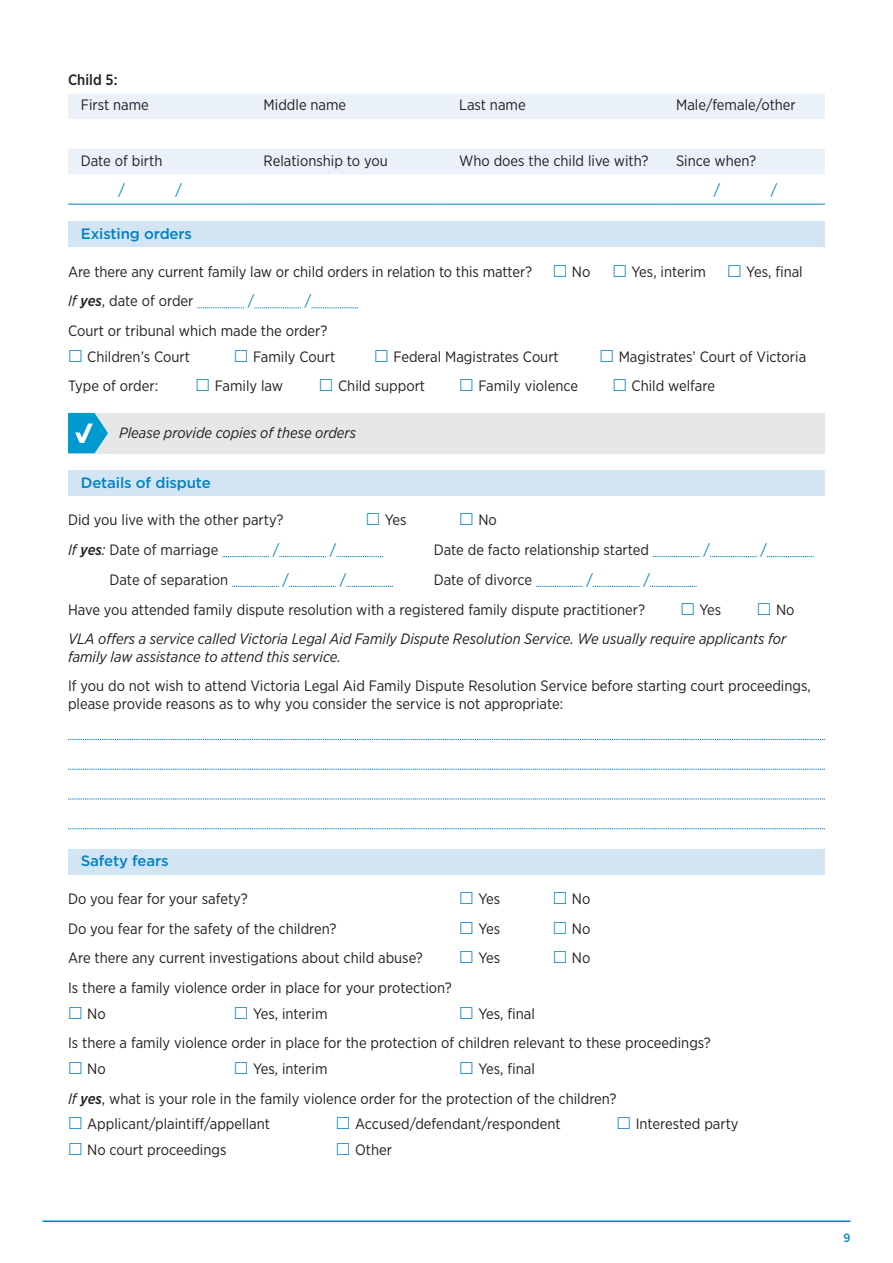
<style>
.page{position:relative;width:893px;height:1263px;background:#fff}
.page>*{position:absolute;margin:0;border:0;box-sizing:border-box;transform-origin:0 0}
.t1{font:15px/25.5px "Gotham Narrow";color:#231f20}
.t2{font:italic 15px/18px "Gotham Narrow";color:#231f20}
.t3{font:500 15px "Gotham";letter-spacing:-.01em;color:#0082c3}
.t4{font:15px "Gotham Narrow";color:#0082c3}
.t5{font:500 15px "Gotham Narrow";color:#231f20}
.t6{font:500 12px "Gotham Narrow";color:#0082c3}
.s1{font-style:italic}
.s2{font-weight:500;font-style:italic}
</style>
<div class="page">
<hr style="left:43px;top:1220px;width:807px;height:2px;background:#0082c3">
<svg style="left:68px;top:94px;width:757px;height:80px;fill:#eaf1f9"></svg>
<hr style="left:68px;top:204px;width:183px;height:1px;background:#0082c3">
<hr style="left:251px;top:204px;width:195px;height:1px;background:#0082c3">
<hr style="left:446px;top:204px;width:217px;height:1px;background:#0082c3">
<hr style="left:663px;top:204px;width:162px;height:1px;background:#0082c3">
<div style="left:68px;top:221px;width:757px;height:26px;background:#d3e5f3"></div>
<svg style="left:197px;top:308px;width:47px;height:1px"></svg>
<svg style="left:254px;top:308px;width:47px;height:1px"></svg>
<svg style="left:312px;top:308px;width:46px;height:1px"></svg>
<div style="left:68px;top:413px;width:757px;height:40px;background:#e6e7e9"></div>
<div style="left:68px;top:470px;width:757px;height:26px;background:#d3e5f3"></div>
<svg style="left:222px;top:556px;width:47px;height:1px"></svg>
<svg style="left:279px;top:556px;width:47px;height:1px"></svg>
<svg style="left:336px;top:556px;width:47px;height:1px"></svg>
<svg style="left:653px;top:556px;width:47px;height:1px"></svg>
<svg style="left:710px;top:556px;width:47px;height:1px"></svg>
<svg style="left:767px;top:556px;width:47px;height:1px"></svg>
<svg style="left:232px;top:586px;width:47px;height:1px"></svg>
<svg style="left:289px;top:586px;width:47px;height:1px"></svg>
<svg style="left:346px;top:586px;width:47px;height:1px"></svg>
<svg style="left:536px;top:586px;width:46px;height:1px"></svg>
<svg style="left:593px;top:586px;width:47px;height:1px"></svg>
<svg style="left:650px;top:586px;width:47px;height:1px"></svg>
<svg style="left:68px;top:739px;width:757px;height:1px"></svg>
<svg style="left:68px;top:769px;width:757px;height:1px"></svg>
<svg style="left:68px;top:799px;width:757px;height:1px"></svg>
<svg style="left:68px;top:828px;width:757px;height:1px"></svg>
<div style="left:68px;top:849px;width:757px;height:25px;background:#d3e5f3"></div>
<svg style="left:68px;top:413px;width:40px;height:40px"></svg>
<p class="t5" style="left:68px;top:70px;width:51px">Child 5:</p>
<p class="t1" style="left:81px;top:92px;width:70px">First name</p>
<p class="t1" style="left:264px;top:92px;width:84px">Middle name</p>
<p class="t1" style="left:459px;top:92px;width:68px">Last name</p>
<p class="t1" style="left:676px;top:92px;width:121px">Male/female/other</p>
<p class="t1" style="left:81px;top:147px;width:83px">Date of birth</p>
<p class="t1" style="left:264px;top:147px;width:126px">Relationship to you</p>
<p class="t1" style="left:459px;top:147px;width:191px">Who does the child live with?</p>
<p class="t1" style="left:676px;top:147px;width:81px">Since when?</p>
<p class="t4" style="left:119px;top:180px;width:8px">/</p>
<p class="t4" style="left:176px;top:180px;width:8px">/</p>
<p class="t4" style="left:714px;top:180px;width:8px">/</p>
<p class="t4" style="left:771px;top:180px;width:8px">/</p>
<p class="t3" style="left:81px;top:224px;width:113px">Existing orders</p>
<p class="t1" style="left:68px;top:258px;width:466px">Are there any current family law or child orders in relation to this matter?</p>
<p class="t1" style="left:572px;top:258px;width:20px">No</p>
<p class="t1" style="left:631px;top:258px;width:76px">Yes, interim</p>
<p class="t1" style="left:746px;top:258px;width:58px">Yes, final</p>
<p class="t1" style="left:68px;top:288px;width:127px"><span class="s1">If</span> <span class="s2">yes</span>, date of order</p>
<p class="t4" style="left:248px;top:292px;width:8px">/</p>
<p class="t4" style="left:305px;top:292px;width:8px">/</p>
<p class="t1" style="left:87px;top:318px;width:242px;text-indent:-19px">Court or tribunal which made the order?<br>Children’s Court</p>
<p class="t1" style="left:253px;top:343px;width:84px">Family Court</p>
<p class="t1" style="left:393px;top:343px;width:167px">Federal Magistrates Court</p>
<p class="t1" style="left:619px;top:343px;width:189px">Magistrates’ Court of Victoria</p>
<p class="t1" style="left:68px;top:373px;width:92px">Type of order:</p>
<p class="t1" style="left:215px;top:373px;width:70px">Family law</p>
<p class="t1" style="left:338px;top:373px;width:89px">Child support</p>
<p class="t1" style="left:478px;top:373px;width:101px">Family violence</p>
<p class="t1" style="left:631px;top:373px;width:85px">Child welfare</p>
<p class="t2" style="left:119px;top:423px;width:239px">Please provide copies of these orders</p>
<p class="t3" style="left:81px;top:473px;width:132px">Details of dispute</p>
<p class="t1" style="left:68px;top:507px;width:217px">Did you live with the other party?</p>
<p class="t1" style="left:385px;top:507px;width:23px">Yes</p>
<p class="t1" style="left:478px;top:507px;width:20px">No</p>
<p class="t1" style="left:68px;top:537px;width:152px"><span class="s1">If</span> <span class="s2">yes</span><span class="s1">:</span> Date of marriage</p>
<p class="t4" style="left:273px;top:540px;width:8px">/</p>
<p class="t4" style="left:330px;top:540px;width:8px">/</p>
<p class="t1" style="left:434px;top:537px;width:217px">Date de facto relationship started</p>
<p class="t4" style="left:703px;top:540px;width:8px">/</p>
<p class="t4" style="left:760px;top:540px;width:8px">/</p>
<p class="t1" style="left:109px;top:566px;width:120px">Date of separation</p>
<p class="t4" style="left:283px;top:570px;width:8px">/</p>
<p class="t4" style="left:340px;top:570px;width:8px">/</p>
<p class="t1" style="left:434px;top:566px;width:100px">Date of divorce</p>
<p class="t4" style="left:586px;top:570px;width:8px">/</p>
<p class="t4" style="left:643px;top:570px;width:8px">/</p>
<p class="t1" style="left:68px;top:596px;width:579px">Have you attended family dispute resolution with a registered family dispute practitioner?</p>
<p class="t1" style="left:699px;top:596px;width:23px">Yes</p>
<p class="t1" style="left:776px;top:596px;width:20px">No</p>
<p class="t2" style="left:68px;top:630px;width:720px">VLA offers a service called Victoria Legal Aid Family Dispute Resolution Service. We usually require applicants for family law assistance to attend this service.</p>
<p class="t1" style="left:68px;top:677px;width:744px;line-height:18px">If you do not wish to attend Victoria Legal Aid Family Dispute Resolution Service before starting court proceedings, please provide reasons as to why you consider the service is not appropriate:</p>
<p class="t3" style="left:81px;top:851px;width:89px">Safety fears</p>
<p class="t1" style="left:68px;top:885px;width:181px">Do you fear for your safety?</p>
<p class="t1" style="left:478px;top:885px;width:23px">Yes</p>
<p class="t1" style="left:572px;top:885px;width:20px">No</p>
<p class="t1" style="left:68px;top:915px;width:270px">Do you fear for the safety of the children?</p>
<p class="t1" style="left:478px;top:915px;width:23px">Yes</p>
<p class="t1" style="left:572px;top:915px;width:20px">No</p>
<p class="t1" style="left:68px;top:945px;width:356px">Are there any current investigations about child abuse?</p>
<p class="t1" style="left:478px;top:945px;width:23px">Yes</p>
<p class="t1" style="left:572px;top:945px;width:20px">No</p>
<p class="t1" style="left:87px;top:975px;width:366px;text-indent:-19px">Is there a family violence order in place for your protection?<br>No</p>
<p class="t1" style="left:68px;top:998px;width:644px;line-height:29.7px;text-indent:410px">Yes, final<br>Is there a family violence order in place for the protection of children relevant to these proceedings?</p>
<p class="t1" style="left:87px;top:1055px;width:20px">No</p>
<p class="t1" style="left:253px;top:1055px;width:76px">Yes, interim</p>
<p class="t1" style="left:253px;top:1000px;width:76px">Yes, interim</p>
<p class="t1" style="left:68px;top:1053px;width:550px;line-height:29.7px;text-indent:410px">Yes, final<br><span class="s1">If</span> <span class="s2">yes</span>, what is your role in the family violence order for the protection of the children?</p>
<p class="t1" style="left:87px;top:1111px;width:184px">Applicant/plaintiff/appellant</p>
<p class="t1" style="left:355px;top:1111px;width:207px">Accused/defendant/respondent</p>
<p class="t1" style="left:636px;top:1111px;width:104px">Interested party</p>
<p class="t1" style="left:87px;top:1136px;width:141px">No court proceedings</p>
<p class="t1" style="left:355px;top:1136px;width:38px">Other</p>
<p class="t6" style="left:844px;top:1230px;width:8px">9</p>
</div>
